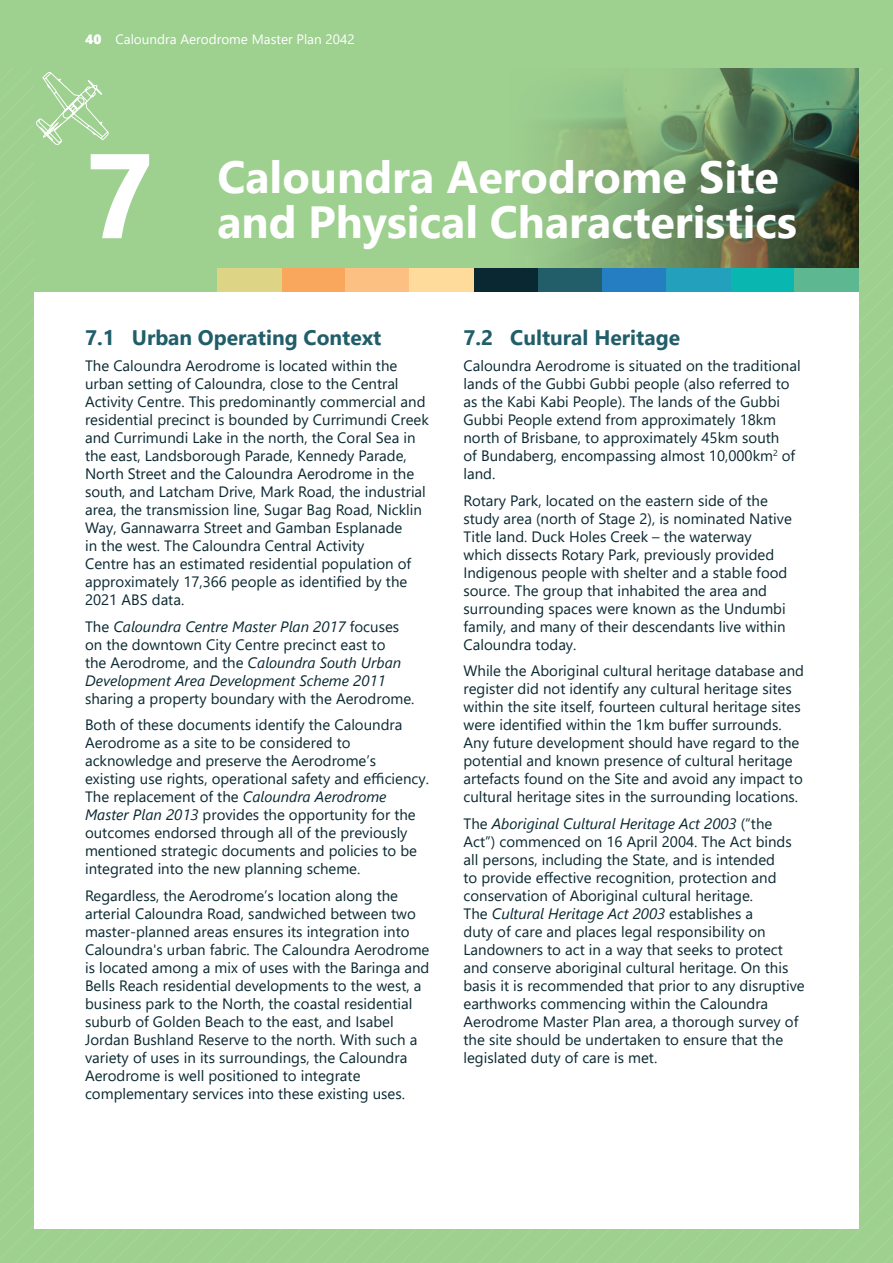
<style>
.page{position:relative;width:893px;height:1263px;background:#9ed090}
.page>*{position:absolute;margin:0;border:0;box-sizing:border-box;transform-origin:0 0}
.t1{font:700 120px "Segoe UI";color:#fff}
.t2{font:700 45px "Segoe UI";color:#fff}
.t3{font:700 21px "Segoe UI";color:#215e6a}
.t4{font:15px/18px "Segoe UI";color:#092831}
.t5{font:italic 15px/18px "Segoe UI";color:#092831}
.t6{font:13.5px "Segoe UI";color:#fff}
.s1{font-family:"Segoe UI Black"}
.s2{font-style:normal}
.s3{font-style:italic}
</style>
<div class="page">
<div style="left:34px;top:291px;width:825px;height:938px;background:#fff"></div>
<img style="left:545px;top:68px;width:314px;height:200px">
<svg style="left:36px;top:72px;width:73px;height:73px"></svg>
<div style="left:281px;top:268px;width:65px;height:23px;background:#f9a75d"></div>
<div style="left:346px;top:268px;width:64px;height:23px;background:#fcc083"></div>
<div style="left:217px;top:268px;width:64px;height:23px;background:#ded486"></div>
<div style="left:474px;top:268px;width:64px;height:23px;background:#092831"></div>
<div style="left:410px;top:268px;width:64px;height:23px;background:#feda9b"></div>
<div style="left:538px;top:268px;width:64px;height:23px;background:#215e6a"></div>
<div style="left:602px;top:268px;width:64px;height:23px;background:#267ec2"></div>
<div style="left:731px;top:268px;width:64px;height:23px;background:#09b6b0"></div>
<div style="left:666px;top:268px;width:65px;height:23px;background:#23a0bc"></div>
<div style="left:795px;top:268px;width:64px;height:23px;background:#5db791"></div>
<p class="t6" style="left:85px;top:26px;width:271px"><span class="s1">40</span> Caloundra Aerodrome Master Plan 2042</p>
<h1 class="t1" style="left:85px;top:82px;width:70px">7</h1>
<h2 class="t2" style="left:217px;top:135px;width:563px">Caloundra Aerodrome Site</h2>
<h2 class="t2" style="left:217px;top:180px;width:581px">and Physical Characteristics</h2>
<h3 class="t3" style="left:85px;top:318px;width:298px">7.1 Urban Operating Context</h3>
<p class="t4" style="left:85px;top:356px;width:345px">The Caloundra Aerodrome is located within the urban setting of Caloundra, close to the Central Activity Centre. This predominantly commercial and residential precinct is bounded by Currimundi Creek and Currimundi Lake in the north, the Coral Sea in the east, Landsborough Parade, Kennedy Parade, North Street and the Caloundra Aerodrome in the south, and Latcham Drive, Mark Road, the industrial area, the transmission line, Sugar Bag Road, Nicklin Way, Gannawarra Street and Gamban Esplanade<br>in the west. The Caloundra Central Activity<br>Centre has an estimated residential population of approximately 17,366 people as identified by the 2021 ABS data.</p>
<p class="t5" style="left:85px;top:615px;width:318px"><span class="s2">The</span> Caloundra Centre Master Plan 2017 <span class="s2">focuses on the downtown City Centre precinct east to the Aerodrome, and the</span> Caloundra South Urban Development Area Development Scheme 2011</p>
<p class="t4" style="left:85px;top:684px;width:331px;line-height:26.5px">sharing a property boundary with the Aerodrome.<br>Both of these documents identify the Caloundra</p>
<p class="t4" style="left:85px;top:733px;width:345px">Aerodrome as a site to be considered to acknowledge and preserve the Aerodrome’s existing use rights, operational safety and efficiency.<br>The replacement of the <span class="s3">Caloundra Aerodrome Master Plan 2013</span> provides the opportunity for the outcomes endorsed through all of the previously mentioned strategic documents and policies to be integrated into the new planning scheme.</p>
<p class="t4" style="left:85px;top:885px;width:346px">Regardless, the Aerodrome’s location along the arterial Caloundra Road, sandwiched between two master-planned areas ensures its integration into Caloundra's urban fabric. The Caloundra Aerodrome is located among a mix of uses with the Baringa and Bells Reach residential developments to the west, a business park to the North, the coastal residential suburb of Golden Beach to the east, and Isabel Jordan Bushland Reserve to the north. With such a variety of uses in its surroundings, the Caloundra Aerodrome is well positioned to integrate complementary services into these existing uses.</p>
<h3 class="t3" style="left:463px;top:318px;width:218px">7.2 Cultural Heritage</h3>
<p class="t4" style="left:463px;top:356px;width:339px">Caloundra Aerodrome is situated on the traditional lands of the Gubbi Gubbi people (also referred to as the Kabi Kabi People). The lands of the Gubbi Gubbi People extend from approximately 18km north of Brisbane, to approximately 45km south<br>of Bundaberg, encompassing almost 10,000km<sup>2</sup> of land.</p>
<p class="t4" style="left:463px;top:490px;width:330px">Rotary Park, located on the eastern side of the study area (north of Stage 2), is nominated Native Title land. Duck Holes Creek – the waterway which dissects Rotary Park, previously provided Indigenous people with shelter and a stable food source. The group that inhabited the area and surrounding spaces were known as the Undumbi family, and many of their descendants live within Caloundra today.</p>
<p class="t4" style="left:463px;top:661px;width:342px">While the Aboriginal cultural heritage database and register did not identify any cultural heritage sites within the site itself, fourteen cultural heritage sites were identified within the 1km buffer surrounds.<br>Any future development should have regard to the potential and known presence of cultural heritage artefacts found on the Site and avoid any impact to cultural heritage sites in the surrounding locations.</p>
<p class="t4" style="left:463px;top:813px;width:343px">The <span class="s3">Aboriginal Cultural Heritage Act 2003</span> (“the Act”) commenced on 16 April 2004. The Act binds all persons, including the State, and is intended<br>to provide effective recognition, protection and conservation of Aboriginal cultural heritage.<br>The <span class="s3">Cultural Heritage Act 2003</span> establishes a<br>duty of care and places legal responsibility on Landowners to act in a way that seeks to protect and conserve aboriginal cultural heritage. On this basis it is recommended that prior to any disruptive earthworks commencing within the Caloundra Aerodrome Master Plan area, a thorough survey of the site should be undertaken to ensure that the legislated duty of care is met.</p>
</div>
